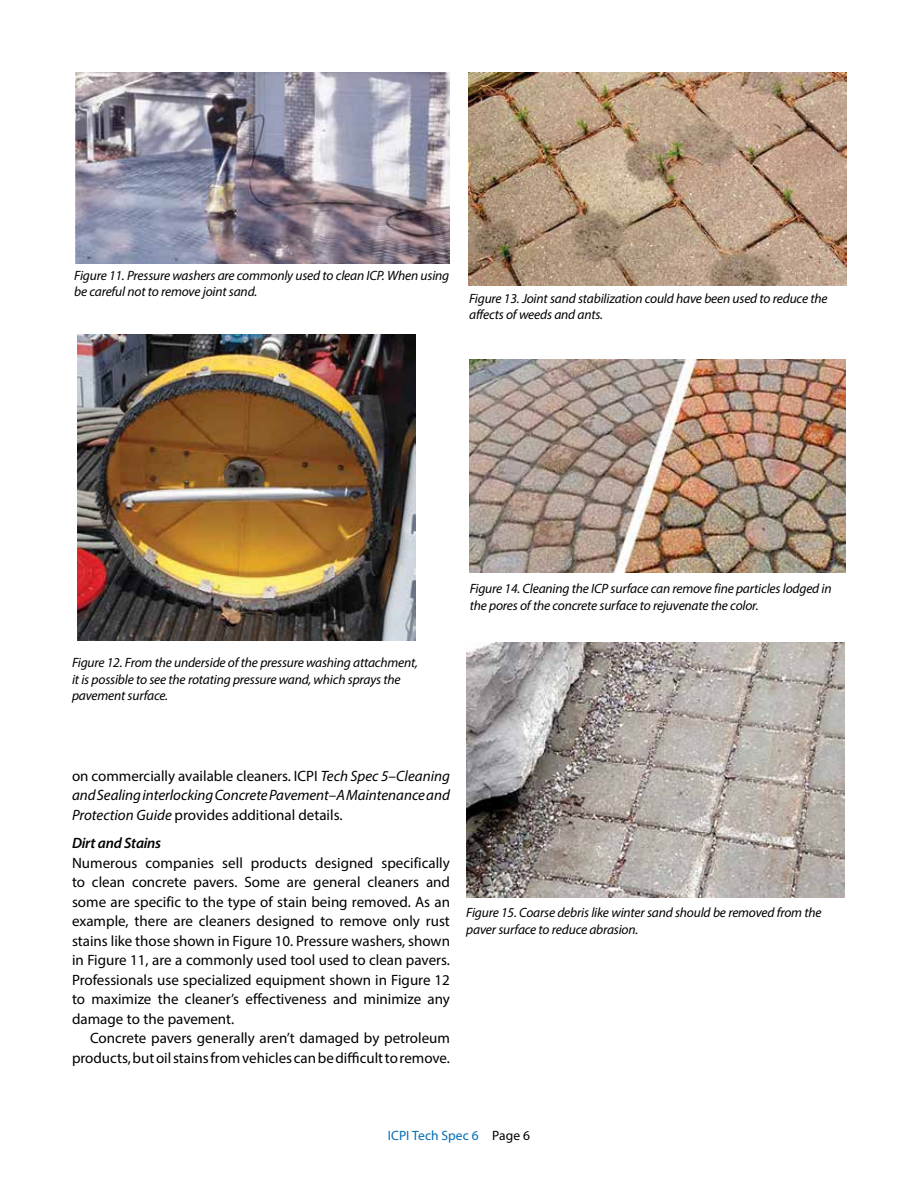
<style>
.page{position:relative;width:918px;height:1188px;background:#fff}
.page>*{position:absolute;margin:0;border:0;box-sizing:border-box;transform-origin:0 0}
.t1{font:15px/19.5px "Myriad Pro";color:#000;text-align:justify}
.t2{font:italic 15px/19.5px "Myriad Pro";letter-spacing:-.005em;color:#000;text-align:justify}
.t3{font:italic 600 15px "Myriad Pro";letter-spacing:-.02em;color:#000}
.t4{font:italic 13.5px/16.5px "Myriad Pro";letter-spacing:-.015em;color:#000}
.t5{font:13.5px "Myriad Pro";color:#006cb7}
.s1{font-style:normal}
.s2{color:#000}
</style>
<div class="page">
<img style="left:469px;top:72px;width:378px;height:213px">
<img style="left:470px;top:359px;width:375px;height:213px">
<img style="left:466px;top:642px;width:378px;height:256px">
<img style="left:76px;top:72px;width:374px;height:192px">
<img style="left:77px;top:334px;width:339px;height:306px">
<p class="t4" style="left:74px;top:267px;width:377px">Figure 11. Pressure washers are commonly used to clean ICP. When using be careful not to remove joint sand.</p>
<p class="t4" style="left:469px;top:290px;width:360px">Figure 13. Joint sand stabilization could have been used to reduce the affects of weeds and ants.</p>
<p class="t4" style="left:72px;top:654px;width:347px">Figure 12. From the underside of the pressure washing attachment, it is possible to see the rotating pressure wand, which sprays the pavement surface.</p>
<p class="t4" style="left:470px;top:580px;width:364px">Figure 14. Cleaning the ICP surface can remove fine particles lodged in the pores of the concrete surface to rejuvenate the color.</p>
<p class="t2" style="left:72px;top:766px;width:380px"><span class="s1">on commercially available cleaners. ICPI</span> Tech Spec 5–Cleaning and Sealing interlocking Concrete Pavement–A Maintenance and Protection Guide <span class="s1">provides additional details.</span></p>
<p class="t3" style="left:72px;top:834px;width:91px">Dirt and Stains</p>
<p class="t1" style="left:72px;top:853px;width:380px">Numerous companies sell products designed specifically to clean concrete pavers. Some are general cleaners and some are specific to the type of stain being removed. As an example, there are cleaners designed to remove only rust stains like those shown in Figure 10. Pressure washers, shown in Figure 11, are a commonly used tool used to clean pavers.<br>Professionals use specialized equipment shown in Figure 12 to maximize the cleaner’s effectiveness and minimize any damage to the pavement.</p>
<p class="t1" style="left:72px;top:1028px;width:380px;text-align:right">Concrete pavers generally aren’t damaged by petroleum products, but oil stains from vehicles can be difficult to remove.</p>
<p class="t4" style="left:466px;top:904px;width:357px">Figure 15. Coarse debris like winter sand should be removed from the paver surface to reduce abrasion.</p>
<p class="t5" style="left:388px;top:1127px;width:144px">ICPI Tech Spec 6 <span class="s2">Page 6</span></p>
</div>
